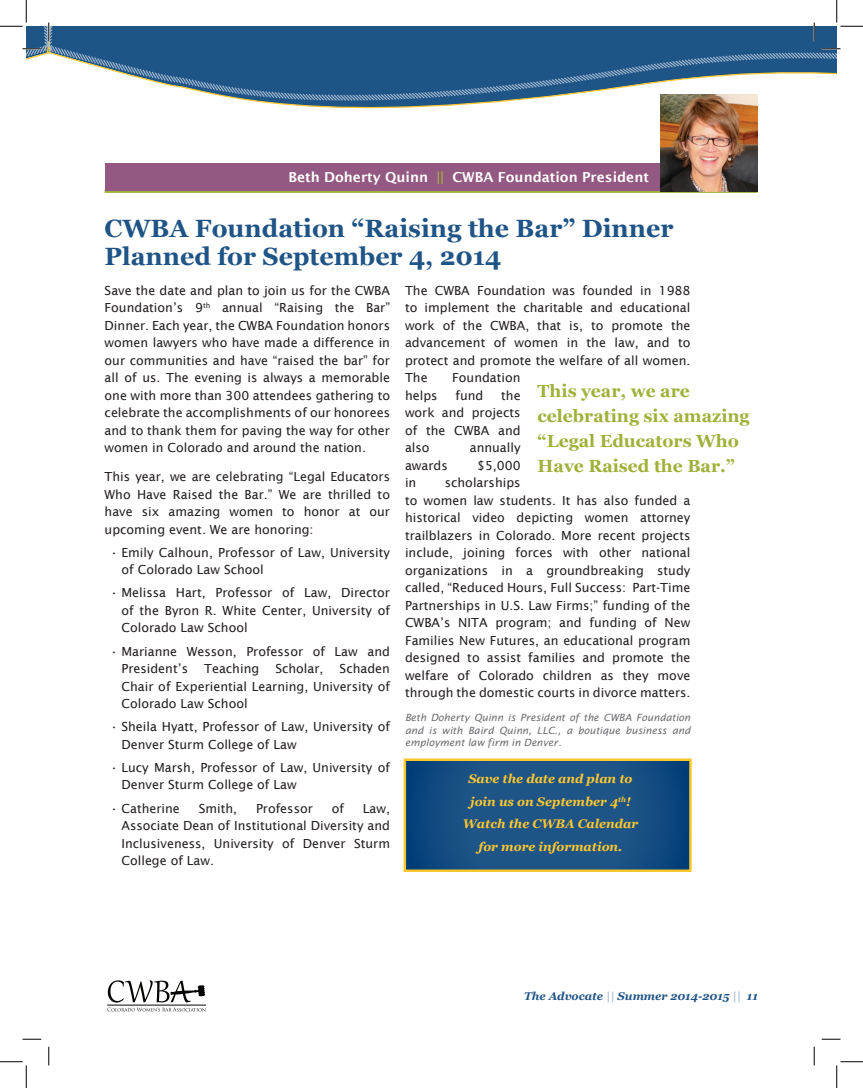
<style>
.page{position:relative;width:863px;height:1088px;background:#fff}
.page>*{position:absolute;margin:0;border:0;box-sizing:border-box;transform-origin:0 0}
.t1{font:700 25px/28.1px "Georgia";color:#1f5487}
.t2{font:700 17.5px/25px "Georgia";color:#a0b139}
.t3{font:600 13.75px "Lucida Sans";color:#fff}
.t4{font:12.5px/17.5px "Lucida Sans";color:#231f20;text-align:justify}
.t5{font:italic 700 12.5px/22.5px "Georgia";color:#fec82d;text-align:center}
.t6{font:italic 700 11.25px "Georgia";color:#1f5487}
.t7{font:italic 10px/12.5px "Lucida Sans";color:#6c6d70;text-align:justify}
.s1{color:#a0b139}
.s2{color:#a2b8cd}
.s3{color:#1f568b}
</style>
<div class="page">
<svg style="left:107px;top:980px;width:99px;height:31px"></svg>
<svg style="left:259px;top:102px;width:499px;height:32px"></svg>
<svg style="left:52px;top:26px;width:784px;height:76px"></svg>
<svg style="left:105px;top:190px;width:652px;height:3px;background:#9f9857"></svg>
<svg style="left:406px;top:761px;width:282px;height:108px;background:#184f83"></svg>
<div style="left:403px;top:758px;width:288px;height:114px;border:2px solid #fec82d"></div>
<div style="left:105px;top:163px;width:652px;height:27px;background:#945982"></div>
<img style="left:660px;top:95px;width:97px;height:97px">
<svg style="left:821px;top:48px;width:19px;height:2px"></svg>
<svg style="left:22px;top:1038px;width:19px;height:2px"></svg>
<svg style="left:821px;top:1038px;width:19px;height:2px"></svg>
<svg style="left:48px;top:1046px;width:2px;height:19px"></svg>
<svg style="left:813px;top:22px;width:2px;height:19px"></svg>
<svg style="left:813px;top:1046px;width:2px;height:19px"></svg>
<svg style="left:0;top:0;width:52px;height:60px"></svg>
<svg style="left:0;top:1061px;width:27px;height:27px"></svg>
<svg style="left:836px;top:0;width:26px;height:27px"></svg>
<svg style="left:836px;top:1061px;width:26px;height:27px"></svg>
<p class="t3" style="left:288px;top:169px;width:362px">Beth Doherty Quinn <span class="s1">||</span> CWBA Foundation President</p>
<h1 class="t1" style="left:105px;top:214px;width:570px">CWBA Foundation “Raising the Bar” Dinner<br>Planned for September 4, 2014</h1>
<p class="t4" style="left:105px;top:281px;width:287px">Save the date and plan to join us for the CWBA Foundation’s 9<sup>th</sup> annual “Raising the Bar” Dinner. Each year, the CWBA Foundation honors women lawyers who have made a difference in our communities and have “raised the bar” for all of us. The evening is always a memorable one with more than 300 attendees gathering to celebrate the accomplishments of our honorees and to thank them for paving the way for other women in Colorado and around the nation.</p>
<p class="t4" style="left:105px;top:468px;width:287px">This year, we are celebrating “Legal Educators Who Have Raised the Bar.” We are thrilled to have six amazing women to honor at our upcoming event. We are honoring:</p>
<p class="t4" style="left:121px;top:543px;width:270px;text-indent:-11px">• Emily Calhoun, Professor of Law, University of Colorado Law School</p>
<p class="t4" style="left:121px;top:584px;width:270px;text-indent:-11px">• Melissa Hart, Professor of Law, Director of the Byron R. White Center, University of Colorado Law School</p>
<p class="t4" style="left:121px;top:642px;width:270px;text-indent:-11px">• Marianne Wesson, Professor of Law and<br>President’s</p>
<p class="t4" style="left:121px;top:660px;width:270px;text-indent:218px">Schaden Chair of Experiential Learning, University of Colorado Law School</p>
<p class="t4" style="left:121px;top:718px;width:270px;text-indent:-11px">• Sheila Hyatt, Professor of Law, University of<br>Denver Sturm College of Law</p>
<p class="t4" style="left:121px;top:758px;width:270px;text-indent:-11px">• Lucy Marsh, Professor of Law, University of<br>Denver Sturm College of Law</p>
<p class="t4" style="left:110px;top:799px;width:71px">• Catherine</p>
<p class="t4" style="left:199px;top:799px;width:40px">Smith,</p>
<p class="t4" style="left:256px;top:799px;width:58px">Professor</p>
<p class="t4" style="left:332px;top:799px;width:14px">of</p>
<p class="t4" style="left:204px;top:660px;width:57px">Teaching</p>
<p class="t4" style="left:275px;top:660px;width:50px">Scholar,</p>
<p class="t4" style="left:121px;top:799px;width:270px;text-indent:241px">Law, Associate Dean of Institutional Diversity and Inclusiveness, University of Denver Sturm College of Law.</p>
<p class="t4" style="left:405px;top:281px;width:287px">The CWBA Foundation was founded in 1988 to implement the charitable and educational work of the CWBA, that is, to promote the advancement of women in the law, and to protect and promote the welfare of all women.<br>The</p>
<p class="t4" style="left:452px;top:369px;width:70px">Foundation</p>
<h2 class="t2" style="left:537px;top:379px;width:214px">This year, we are celebrating six amazing “Legal Educators Who<br>Have Raised the Bar.”</h2>
<p class="t4" style="left:405px;top:386px;width:34px">helps</p>
<p class="t4" style="left:455px;top:386px;width:29px">fund</p>
<p class="t4" style="left:405px;top:386px;width:117px;text-indent:96px">the work and projects of the CWBA and also</p>
<p class="t4" style="left:470px;top:439px;width:52px">annually</p>
<p class="t4" style="left:405px;top:456px;width:44px">awards</p>
<p class="t4" style="left:477px;top:456px;width:45px">$5,000</p>
<p class="t4" style="left:405px;top:474px;width:13px">in</p>
<p class="t4" style="left:405px;top:474px;width:287px;text-align:left;text-indent:40px">scholarships<br>to women law students. It has also funded a historical video depicting women attorney trailblazers in Colorado. More recent projects include, joining forces with other national organizations in a groundbreaking study called, “Reduced Hours, Full Success: Part-Time Partnerships in U.S. Law Firms;” funding of the CWBA’s NITA program; and funding of New Families New Futures, an educational program designed to assist families and promote the welfare of Colorado children as they move through the domestic courts in divorce matters.</p>
<p class="t7" style="left:405px;top:711px;width:287px">Beth Doherty Quinn is President of the CWBA Foundation and is with Baird Quinn, LLC., a boutique business and employment law firm in Denver.</p>
<p class="t5" style="left:463px;top:767px;width:177px">Save the date and plan to join us on September 4<sup>th</sup>!<br>Watch the CWBA Calendar for more information.</p>
<p class="t6" style="left:524px;top:989px;width:235px">The Advocate <span class="s2">||</span> Summer 2014-2015 <span class="s2">||</span> <span class="s3">11</span></p>
</div>
